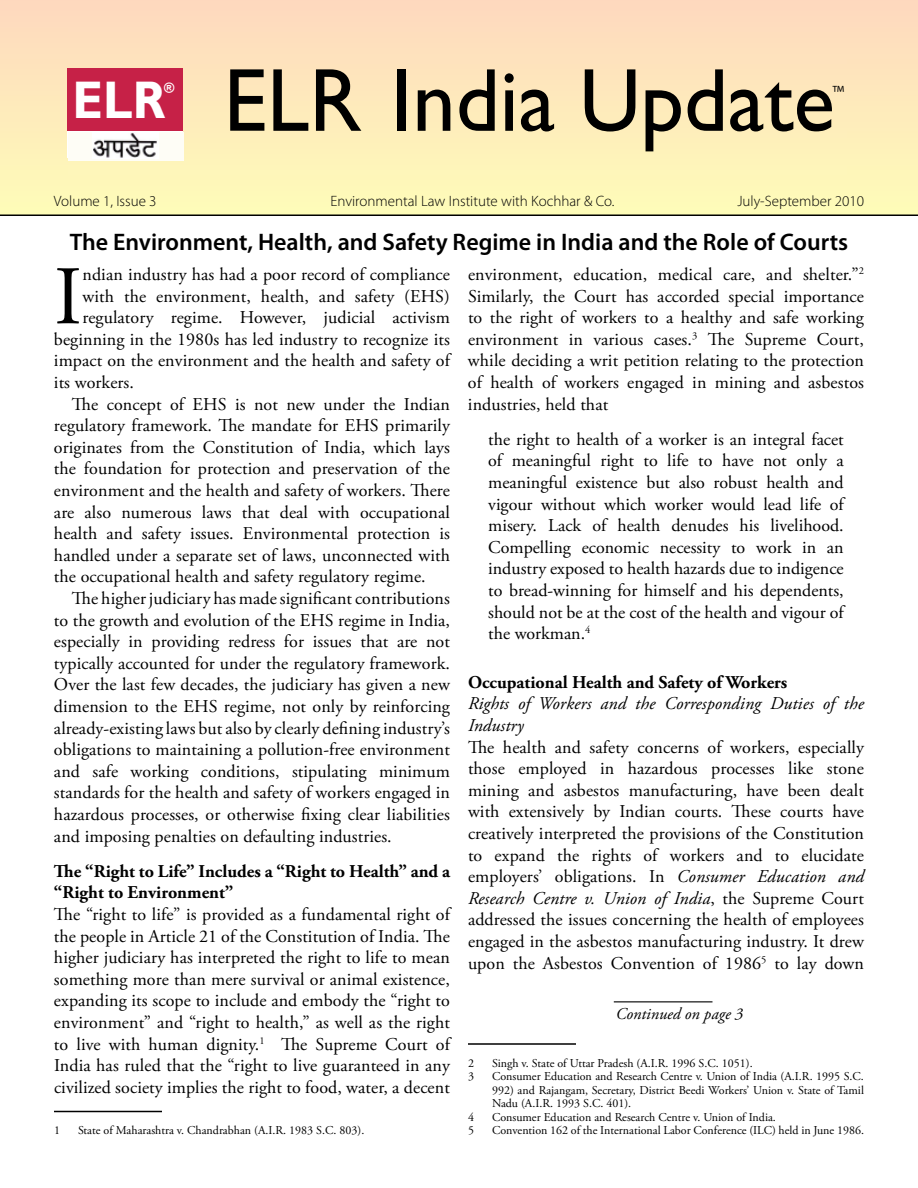
<style>
.page{position:relative;width:918px;height:1188px;background:#fff}
.page>*{position:absolute;margin:0;border:0;box-sizing:border-box;transform-origin:0 0}
.t1{font:90px "Gill Sans";color:#000;scale:.96 1}
.t2{font:83.1px "Adobe Garamond Pro";color:#000}
.t3{font:700 52.8px "Gill Sans";color:#fff;scale:.91 1}
.t4{font:600 24px "Myriad Pro";color:#000}
.t5{font:18px/21.6px "Adobe Garamond Pro";letter-spacing:.005em;color:#000;text-align:justify}
.t6{font:700 18px/21.6px "Adobe Garamond Pro";color:#000}
.t7{font:italic 18px/21.6px "Adobe Garamond Pro";letter-spacing:.005em;color:#000}
.t8{font:italic 16.5px "Adobe Garamond Pro";color:#000}
.t9{font:300 15px "Myriad Pro";color:#000}
.t10{font:15px "Myriad";color:#000}
.t11{font:700 13.5px "Gill Sans";color:#fff}
.t12{font:12px/13.5px "Adobe Garamond Pro";color:#000;text-align:justify}
.s1{font-style:italic}
</style>
<div class="page">
<svg style="left:0;top:0;width:918px;height:214px;background:#fdeabb"></svg>
<div style="left:68px;top:118px;width:115px;height:40px;background:#fff"></div>
<div style="left:68px;top:68px;width:115px;height:63px;background:#c62147"></div>
<hr style="left:0;top:214px;width:918px;height:2px;background:#000">
<div style="left:68px;top:132px;width:115px;height:28px;background:#fefdf6"></div>
<img style="left:93px;top:133px;width:64px;height:25px">
<hr style="left:54px;top:1111px;width:108px;height:1px;background:#000">
<hr style="left:468px;top:1043px;width:108px;height:2px;background:#000">
<hr style="left:614px;top:1001px;width:99px;height:1px;background:#000">
<h3 class="t3" style="left:73px;top:69px;width:103px">ELR</h3>
<p class="t11" style="left:164px;top:80px;width:12px">®</p>
<h1 class="t1" style="left:224px;top:48px;width:638px">ELR India Update</h1>
<p class="t10" style="left:832px;top:84px;width:14px">™</p>
<p class="t9" style="left:54px;top:192px;width:104px">Volume 1, Issue 3</p>
<p class="t9" style="left:331px;top:192px;width:285px">Environmental Law Institute with Kochhar &amp; Co.</p>
<p class="t9" style="left:737px;top:192px;width:128px">July-September 2010</p>
<h3 class="t4" style="left:70px;top:226px;width:780px">The Environment, Health, and Safety Regime in India and the Role of Courts</h3>
<h2 class="t2" style="left:54px;top:247px;width:30px">I</h2>
<p class="t5" style="left:83px;top:264px;width:369px">ndian industry has had a poor record of compliance</p>
<p class="t5" style="left:468px;top:264px;width:398px">environment, education, medical care, and shelter.”<sup>2<br></sup>Similarly, the Court has accorded special importance to the right of workers to a healthy and safe working environment in various cases.<sup>3</sup> The Supreme Court, while deciding a writ petition relating to the protection of health of workers engaged in mining and asbestos industries, held that</p>
<p class="t5" style="left:488px;top:429px;width:357px">the right to health of a worker is an integral facet of meaningful right to life to have not only a meaningful existence but also robust health and vigour without which worker would lead life of misery. Lack of health denudes his livelihood.<br>Compelling economic necessity to work in an industry exposed to health hazards due to indigence to bread-winning for himself and his dependents, should not be at the cost of the health and vigour of the workman.<sup>4</sup></p>
<p class="t6" style="left:468px;top:672px;width:321px">Occupational Health and Safety of Workers</p>
<p class="t7" style="left:468px;top:693px;width:397px">Rights of Workers and the Corresponding Duties of the<br>Industry</p>
<p class="t5" style="left:468px;top:737px;width:398px">The health and safety concerns of workers, especially those employed in hazardous processes like stone mining and asbestos manufacturing, have been dealt with extensively by Indian courts. These courts have creatively interpreted the provisions of the Constitution to expand the rights of workers and to elucidate employers’ obligations. In <span class="s1">Consumer Education and Research Centre v. Union of India</span>, the Supreme Court addressed the issues concerning the health of employees engaged in the asbestos manufacturing industry. It drew upon the Asbestos Convention of 1986<sup>5</sup> to lay down</p>
<p class="t5" style="left:83px;top:286px;width:369px">with the environment, health, and safety (EHS)</p>
<p class="t5" style="left:83px;top:307px;width:369px">regulatory regime. However, judicial activism</p>
<p class="t5" style="left:54px;top:329px;width:397px">beginning in the 1980s has led industry to recognize its</p>
<p class="t5" style="left:54px;top:351px;width:397px">impact on the environment and the health and safety of</p>
<p class="t5" style="left:54px;top:372px;width:82px">its workers.</p>
<p class="t5" style="left:72px;top:394px;width:380px">The concept of EHS is not new under the Indian</p>
<p class="t5" style="left:54px;top:415px;width:398px">regulatory framework. The mandate for EHS primarily</p>
<p class="t5" style="left:54px;top:437px;width:398px">originates from the Constitution of India, which lays</p>
<p class="t5" style="left:54px;top:459px;width:397px">the foundation for protection and preservation of the</p>
<p class="t5" style="left:54px;top:480px;width:398px">environment and the health and safety of workers. There</p>
<p class="t5" style="left:54px;top:502px;width:397px">are also numerous laws that deal with occupational</p>
<p class="t5" style="left:54px;top:523px;width:398px">health and safety issues. Environmental protection is</p>
<p class="t5" style="left:54px;top:545px;width:398px">handled under a separate set of laws, unconnected with</p>
<p class="t5" style="left:54px;top:567px;width:373px">the occupational health and safety regulatory regime.</p>
<p class="t5" style="left:72px;top:588px;width:380px">The higher judiciary has made significant contributions</p>
<p class="t5" style="left:54px;top:610px;width:397px">to the growth and evolution of the EHS regime in India,</p>
<p class="t5" style="left:54px;top:631px;width:398px">especially in providing redress for issues that are not</p>
<p class="t5" style="left:54px;top:653px;width:398px">typically accounted for under the regulatory framework.</p>
<p class="t5" style="left:54px;top:675px;width:398px">Over the last few decades, the judiciary has given a new</p>
<p class="t5" style="left:54px;top:696px;width:397px">dimension to the EHS regime, not only by reinforcing</p>
<p class="t5" style="left:54px;top:718px;width:397px">already-existing laws but also by clearly defining industry’s</p>
<p class="t5" style="left:54px;top:739px;width:397px">obligations to maintaining a pollution-free environment</p>
<p class="t5" style="left:54px;top:761px;width:398px">and safe working conditions, stipulating minimum</p>
<p class="t5" style="left:54px;top:783px;width:397px">standards for the health and safety of workers engaged in</p>
<p class="t5" style="left:54px;top:804px;width:397px">hazardous processes, or otherwise fixing clear liabilities</p>
<p class="t5" style="left:54px;top:826px;width:339px">and imposing penalties on defaulting industries.</p>
<p class="t6" style="left:54px;top:861px;width:398px">The “Right to Life” Includes a “Right to Health” and a “Right to Environment”</p>
<p class="t5" style="left:54px;top:904px;width:398px">The “right to life” is provided as a fundamental right of the people in Article 21 of the Constitution of India. The higher judiciary has interpreted the right to life to mean something more than mere survival or animal existence, expanding its scope to include and embody the “right to environment” and “right to health,” as well as the right to live with human dignity.<sup>1</sup> The Supreme Court of India has ruled that the “right to live guaranteed in any civilized society implies the right to food, water, a decent</p>
<p class="t12" style="left:54px;top:1124px;width:7px">1</p>
<p class="t12" style="left:78px;top:1124px;width:288px">State of Maharashtra v. Chandrabhan (A.I.R. 1983 S.C. 803).</p>
<p class="t8" style="left:616px;top:1004px;width:129px">Continued on page 3</p>
<p class="t12" style="left:468px;top:1056px;width:7px">2</p>
<p class="t12" style="left:492px;top:1056px;width:262px">Singh v. State of Uttar Pradesh (A.I.R. 1996 S.C. 1051).</p>
<p class="t12" style="left:468px;top:1070px;width:7px">3</p>
<p class="t12" style="left:492px;top:1070px;width:373px">Consumer Education and Research Centre v. Union of India (A.I.R. 1995 S.C.<br>992) and Rajangam, Secretary, District Beedi Workers’ Union v. State of Tamil Nadu (A.I.R. 1993 S.C. 401).</p>
<p class="t12" style="left:468px;top:1110px;width:7px">4</p>
<p class="t12" style="left:492px;top:1110px;width:285px">Consumer Education and Research Centre v. Union of India.</p>
<p class="t12" style="left:468px;top:1124px;width:7px">5</p>
<p class="t12" style="left:492px;top:1124px;width:374px">Convention 162 of the International Labor Conference (ILC) held in June 1986.</p>
</div>
